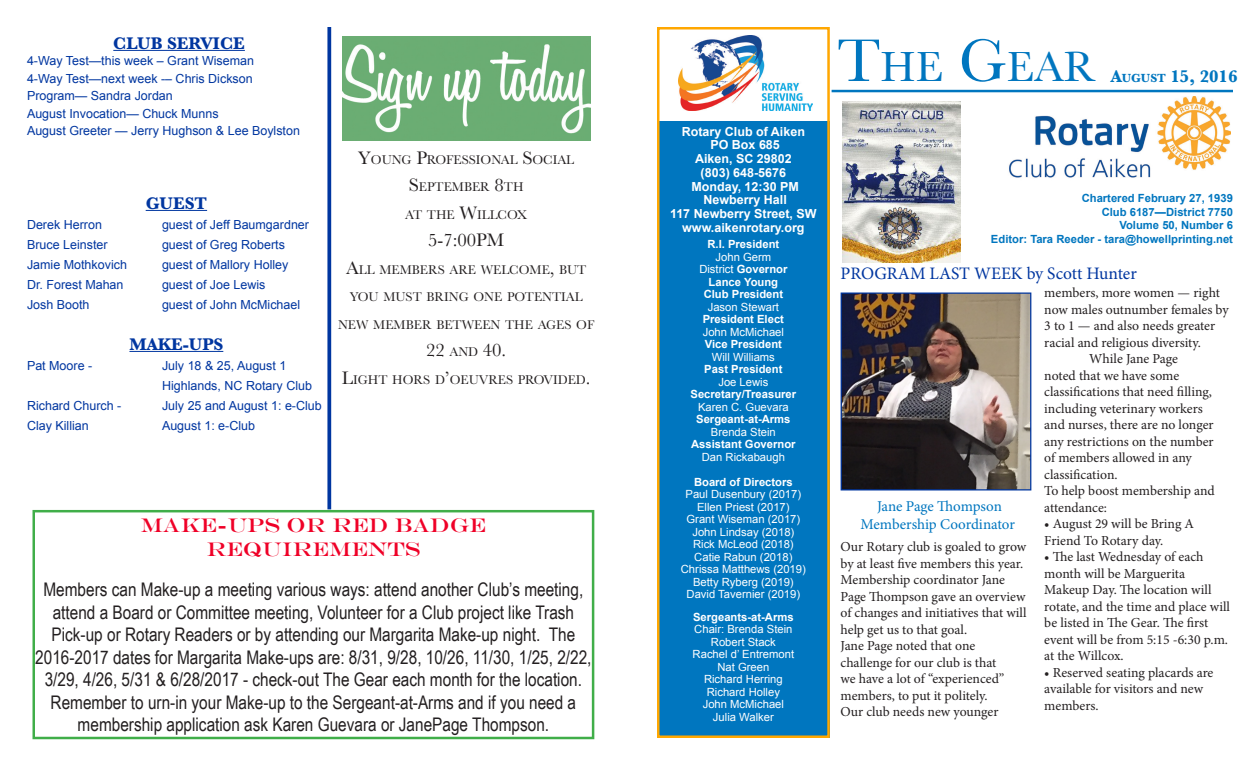
<style>
.page{position:relative;width:1260px;height:765px;background:#fff}
.page>*{position:absolute;margin:0;border:0;box-sizing:border-box;transform-origin:0 0}
.t1{font:43.75px "Baskerville";color:#0076bf}
.t2{font:20px "Engravers";color:#ef0027}
.t3{font:18.75px/22.5px "Arial Narrow";color:#231f20;text-align:center}
.t4{font:18.75px "Baskerville";color:#231f20}
.t5{font:17.5px "Minion Pro";color:#0036a0}
.t6{font:700 17.5px "Baskerville";color:#0036a0}
.t7{font:700 17.5px "Baskerville";color:#0076bf}
.t8{font:15px "Minion Pro";letter-spacing:-.005em;color:#0076bf}
.t9{font:13.75px/16.5px "Minion Pro";letter-spacing:-.005em;color:#231f20}
.t10{font:13.12px/27.5px "Baskerville";color:#231f20;text-align:center}
.t11{font:12.5px "Arial";color:#0036a0}
.t12{font:700 12.5px/13.8px "Arial";color:#fff;text-align:center}
.t13{font:11.25px "Arial";color:#fff}
.t14{font:700 11.25px "Arial";color:#fff}
.t15{font:700 11.25px "Arial";color:#0076bf}
.s1{font-size:18.75px}
.s2{font-size:13.12px}
.s3{font-weight:700}
.s4{font-size:62.5px}
.s5{font-size:12.25px}
</style>
<div class="page">
<img style="left:679px;top:36px;width:133px;height:74px">
<hr style="left:832px;top:90px;width:401px;height:2px;background:#0076bf">
<div style="left:657px;top:122px;width:173px;height:616px;background:#0076bf"></div>
<img style="left:842px;top:102px;width:118px;height:160px">
<img style="left:1009px;top:96px;width:221px;height:82px">
<hr style="left:113px;top:50px;width:132px;height:1px;background:#0036a0">
<svg style="left:327px;top:27px;width:4px;height:482px;background:#1c4caa"></svg>
<hr style="left:146px;top:210px;width:61px;height:1px;background:#0036a0">
<hr style="left:129px;top:351px;width:94px;height:1px;background:#0036a0">
<img style="left:843px;top:294px;width:186px;height:194px">
<div style="left:841px;top:292px;width:190px;height:198px;border:1px solid #0036a0"></div>
<div style="left:657px;top:27px;width:173px;height:711px;border:2px solid #ffa700"></div>
<img style="left:343px;top:37px;width:248px;height:104px">
<div style="left:32px;top:510px;width:562px;height:229px;border:2px solid #40ae49"></div>
<p class="t6" style="left:113px;top:31px;width:133px">CLUB SERVICE</p>
<p class="t11" style="left:27px;top:53px;width:229px">4-Way Test—this week – Grant Wiseman</p>
<p class="t11" style="left:27px;top:70px;width:227px">4-Way Test—next week -– Chris Dickson</p>
<p class="t11" style="left:27px;top:88px;width:147px">Program— Sandra Jordan</p>
<p class="t11" style="left:27px;top:105px;width:193px">August Invocation— Chuck Munns</p>
<p class="t11" style="left:27px;top:123px;width:275px">August Greeter — Jerry Hughson &amp; Lee Boylston</p>
<p class="t6" style="left:146px;top:191px;width:51px">GUEST</p>
<p class="t11" style="left:27px;top:216px;width:77px">Derek Herron</p>
<p class="t11" style="left:162px;top:216px;width:149px">guest of Jeff Baumgardner</p>
<p class="t11" style="left:27px;top:236px;width:82px">Bruce Leinster</p>
<p class="t11" style="left:162px;top:236px;width:124px">guest of Greg Roberts</p>
<p class="t11" style="left:27px;top:256px;width:102px">Jamie Mothkovich</p>
<p class="t11" style="left:162px;top:256px;width:128px">guest of Mallory Holley</p>
<p class="t11" style="left:27px;top:276px;width:98px">Dr. Forest Mahan</p>
<p class="t11" style="left:162px;top:276px;width:105px">guest of Joe Lewis</p>
<p class="t11" style="left:27px;top:296px;width:64px">Josh Booth</p>
<p class="t11" style="left:162px;top:296px;width:140px">guest of John McMichael</p>
<p class="t6" style="left:129px;top:332px;width:94px">MAKE-UPS</p>
<p class="t11" style="left:27px;top:357px;width:67px">Pat Moore -</p>
<p class="t11" style="left:162px;top:357px;width:126px">July 18 &amp; 25, August 1</p>
<p class="t11" style="left:162px;top:377px;width:152px">Highlands, NC Rotary Club</p>
<p class="t11" style="left:27px;top:397px;width:96px">Richard Church -</p>
<p class="t11" style="left:162px;top:397px;width:161px">July 25 and August 1: e-Club</p>
<p class="t11" style="left:27px;top:417px;width:63px">Clay Killian</p>
<p class="t11" style="left:162px;top:417px;width:95px">August 1: e-Club</p>
<p class="t10" style="left:358px;top:146px;width:218px"><span class="s1">Y</span>OUNG <span class="s1">P</span>ROFESSIONAL <span class="s1">S</span>OCIAL</p>
<p class="t10" style="left:409px;top:173px;width:116px"><span class="s1">S</span>EPTEMBER <span class="s1">8</span>TH</p>
<p class="t10" style="left:405px;top:201px;width:124px">AT THE <span class="s1">W</span>ILLCOX</p>
<p class="t4" style="left:428px;top:228px;width:77px">5-7:00PM</p>
<p class="t10" style="left:338px;top:256px;width:258px"><span class="s1">A</span>LL MEMBERS ARE WELCOME<span class="s1">,</span> BUT<br>YOU MUST BRING ONE POTENTIAL<br>NEW MEMBER BETWEEN THE AGES OF</p>
<p class="t4" style="left:426px;top:338px;width:82px">22 <span class="s2">AND</span> 40.</p>
<p class="t10" style="left:342px;top:366px;width:250px"><span class="s1">L</span>IGHT HORS D<span class="s1">’</span>OEUVRES PROVIDED<span class="s1">.</span></p>
<p class="t2" style="left:141px;top:513px;width:347px">MAKE-UPS OR RED BADGE</p>
<p class="t2" style="left:206px;top:537px;width:216px">REQUIREMENTS</p>
<p class="t3" style="left:35px;top:578px;width:558px">Members can Make-up a meeting various ways: attend another Club’s meeting, attend a Board or Committee meeting, Volunteer for a Club project like Trash Pick-up or Rotary Readers or by attending our Margarita Make-up night. The 2016-2017 dates for Margarita Make-ups are: 8/31, 9/28, 10/26, 11/30, 1/25, 2/22, 3/29, 4/26, 5/31 &amp; 6/28/2017 - check-out The Gear each month for the location.<br>Remember to urn-in your Make-up to the Sergeant-at-Arms and if you need a</p>
<p class="t3" style="left:78px;top:713px;width:473px">membership application ask Karen Guevara or JanePage Thompson.</p>
<p class="t12" style="left:682px;top:125px;width:125px">Rotary Club of Aiken</p>
<p class="t12" style="left:710px;top:138px;width:71px">PO Box 685</p>
<p class="t12" style="left:695px;top:152px;width:98px">Aiken, SC 29802</p>
<p class="t12" style="left:701px;top:166px;width:87px">(803) 648-5676</p>
<p class="t12" style="left:691px;top:180px;width:109px">Monday, 12:30 PM</p>
<p class="t12" style="left:703px;top:193px;width:85px">Newberry Hall</p>
<p class="t12" style="left:670px;top:207px;width:148px">117 Newberry Street, SW www.aikenrotary.org</p>
<p class="t14" style="left:707px;top:237px;width:73px">R.I. President</p>
<p class="t13" style="left:716px;top:249px;width:57px">John Germ</p>
<p class="t13" style="left:699px;top:262px;width:90px">District <span class="s3">Governor</span></p>
<p class="t14" style="left:709px;top:274px;width:71px">Lance Young</p>
<p class="t14" style="left:704px;top:287px;width:81px">Club President</p>
<p class="t13" style="left:708px;top:299px;width:73px">Jason Stewart</p>
<p class="t14" style="left:703px;top:312px;width:83px">President Elect</p>
<p class="t13" style="left:703px;top:324px;width:83px">John McMichael</p>
<p class="t14" style="left:705px;top:337px;width:79px">Vice President</p>
<p class="t13" style="left:712px;top:349px;width:65px">Will Williams</p>
<p class="t14" style="left:704px;top:362px;width:80px">Past President</p>
<p class="t13" style="left:718px;top:374px;width:52px">Joe Lewis</p>
<p class="t14" style="left:691px;top:387px;width:107px">Secretary/Treasurer</p>
<p class="t13" style="left:698px;top:399px;width:92px">Karen C. Guevara</p>
<p class="t14" style="left:696px;top:412px;width:96px">Sergeant-at-Arms</p>
<p class="t13" style="left:711px;top:424px;width:67px">Brenda Stein</p>
<p class="t14" style="left:691px;top:437px;width:106px">Assistant Governor</p>
<p class="t13" style="left:702px;top:449px;width:85px">Dan Rickabaugh</p>
<p class="t14" style="left:694px;top:474px;width:100px">Board of Directors</p>
<p class="t13" style="left:686px;top:487px;width:117px">Paul Dusenbury (2017)</p>
<p class="t13" style="left:697px;top:499px;width:94px">Ellen Priest (2017)</p>
<p class="t13" style="left:687px;top:512px;width:115px">Grant Wiseman (2017)</p>
<p class="t13" style="left:692px;top:524px;width:103px">John Lindsay (2018)</p>
<p class="t13" style="left:693px;top:537px;width:102px">Rick McLeod (2018)</p>
<p class="t13" style="left:694px;top:549px;width:100px">Catie Rabun (2018)</p>
<p class="t13" style="left:681px;top:562px;width:127px">Chrissa Matthews (2019)</p>
<p class="t13" style="left:693px;top:574px;width:102px">Betty Ryberg (2019)</p>
<p class="t13" style="left:687px;top:587px;width:115px">David Tavernier (2019)</p>
<p class="t14" style="left:693px;top:609px;width:102px">Sergeants-at-Arms</p>
<p class="t13" style="left:694px;top:622px;width:100px">Chair: Brenda Stein</p>
<p class="t13" style="left:711px;top:634px;width:67px">Robert Stack</p>
<p class="t13" style="left:693px;top:647px;width:103px">Rachel d’ Entremont</p>
<p class="t13" style="left:717px;top:659px;width:53px">Nat Green</p>
<p class="t13" style="left:704px;top:672px;width:80px">Richard Herring</p>
<p class="t13" style="left:707px;top:684px;width:75px">Richard Holley</p>
<p class="t13" style="left:703px;top:697px;width:83px">John McMichael</p>
<p class="t13" style="left:713px;top:709px;width:62px">Julia Walker</p>
<p class="t1" style="left:837px;top:39px;width:260px"><span class="s4">T</span>HE <span class="s4">G</span>EAR</p>
<p class="t7" style="left:1111px;top:64px;width:128px">A<span class="s5">UGUST</span> 15, 2016</p>
<p class="t15" style="left:1082px;top:191px;width:153px">Chartered February 27, 1939</p>
<p class="t15" style="left:1102px;top:204px;width:133px">Club 6187—District 7750</p>
<p class="t15" style="left:1119px;top:218px;width:115px">Volume 50, Number 6</p>
<p class="t15" style="left:991px;top:231px;width:244px">Editor: Tara Reeder - tara@howellprinting.net</p>
<p class="t5" style="left:841px;top:262px;width:298px">PROGRAM LAST WEEK by Scott Hunter</p>
<p class="t8" style="left:877px;top:496px;width:126px">Jane Page Thompson</p>
<p class="t8" style="left:861px;top:514px;width:156px">Membership Coordinator</p>
<p class="t9" style="left:841px;top:539px;width:187px">Our Rotary club is goaled to grow by at least five members this year.</p>
<p class="t9" style="left:841px;top:572px;width:188px">Membership coordinator Jane<br>Page Thompson gave an overview of changes and initiatives that will help get us to that goal.</p>
<p class="t9" style="left:841px;top:638px;width:165px">Jane Page noted that one challenge for our club is that we have a lot of “experienced” members, to put it politely.</p>
<p class="t9" style="left:841px;top:704px;width:159px">Our club needs new younger</p>
<p class="t9" style="left:1044px;top:285px;width:186px">members, more women — right now males outnumber females by<br>3 to 1 — and also needs greater racial and religious diversity.</p>
<p class="t9" style="left:1044px;top:351px;width:171px;text-indent:45px">While Jane Page<br>noted that we have some classifications that need filling, including veterinary workers and nurses, there are no longer any restrictions on the number of members allowed in any classification.</p>
<p class="t9" style="left:1044px;top:483px;width:172px">To help boost membership and attendance:</p>
<p class="t9" style="left:1044px;top:516px;width:151px">• August 29 will be Bring A<br>Friend To Rotary day.</p>
<p class="t9" style="left:1044px;top:549px;width:187px">• The last Wednesday of each month will be Marguerita<br>Makeup Day. The location will rotate, and the time and place will be listed in The Gear. The first event will be from 5:15 -6:30 p.m. at the Willcox.</p>
<p class="t9" style="left:1044px;top:664px;width:171px">• Reserved seating placards are available for visitors and new members.</p>
</div>
